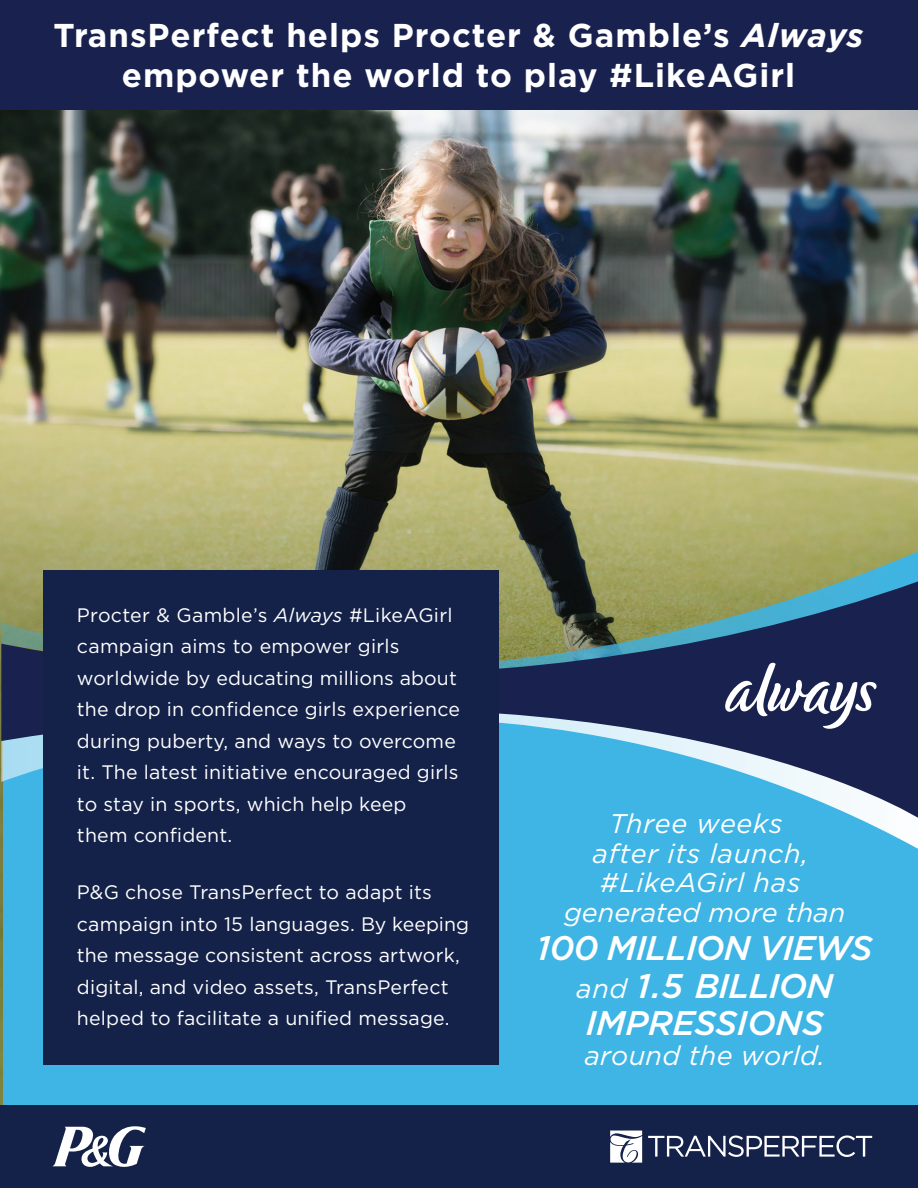
<style>
.page{position:relative;width:918px;height:1188px;background:#fff}
.page>*{position:absolute;margin:0;border:0;box-sizing:border-box;transform-origin:0 0}
.t1{font:italic 500 34.05px/37.5px "Gotham";letter-spacing:-.025em;color:#fff;text-align:center}
.t2{font:700 33px/39.6px "Gotham";letter-spacing:.03em;color:#fff;text-align:center}
.t3{font:italic 27px "Gotham";letter-spacing:.01em;color:#fff}
.t4{font:19.5px/31.5px "Gotham";letter-spacing:.01em;color:#fff}
.s1{font-style:italic}
.s2{font-weight:400;font-size:27px}
</style>
<div class="page">
<img style="left:0;top:110px;width:918px;height:995px">
<div style="left:3px;top:694px;width:915px;height:465px;background:#3eb5e5"></div>
<div style="left:0;top:1105px;width:918px;height:83px;background:#142149"></div>
<svg style="left:610px;top:1131px;width:32px;height:32px"></svg>
<svg style="left:648px;top:1135px;width:224px;height:22px"></svg>
<svg style="left:52px;top:1126px;width:94px;height:41px"></svg>
<svg style="left:0;top:552px;width:918px;height:214px;background:#909664"></svg>
<svg style="left:1px;top:580px;width:917px;height:240px"></svg>
<div style="left:43px;top:571px;width:456px;height:494px;background:#142149"></div>
<svg style="left:724px;top:662px;width:153px;height:67px;background:#505779"></svg>
<div style="left:0;top:0;width:918px;height:110px;background:#19224e"></div>
<h2 class="t2" style="left:54px;top:15px;width:811px">TransPerfect helps Procter &amp; Gamble’s <span class="s1">Always </span>empower the world to play #LikeAGirl</h2>
<p class="t4" style="left:77px;top:599px;width:385px">Procter &amp; Gamble’s <span class="s1">Always</span> #LikeAGirl campaign aims to empower girls worldwide by educating millions about the drop in confidence girls experience during puberty, and ways to overcome it. The latest initiative encouraged girls to stay in sports, which help keep them confident.</p>
<p class="t4" style="left:77px;top:876px;width:394px">P&amp;G chose TransPerfect to adapt its campaign into 15 languages. By keeping the message consistent across artwork, digital, and video assets, TransPerfect helped to facilitate a unified message.</p>
<h3 class="t3" style="left:609px;top:806px;width:175px">Three weeks</h3>
<h3 class="t3" style="left:593px;top:836px;width:217px">after its launch,</h3>
<h3 class="t3" style="left:600px;top:866px;width:202px">#LikeAGirl has</h3>
<h3 class="t3" style="left:564px;top:896px;width:283px">generated more than</h3>
<h1 class="t1" style="left:537px;top:929px;width:337px">100 MILLION VIEWS <span class="s2">and</span> 1.5 BILLION<br>IMPRESSIONS</h1>
<h3 class="t3" style="left:584px;top:1038px;width:242px">around the world.</h3>
</div>
